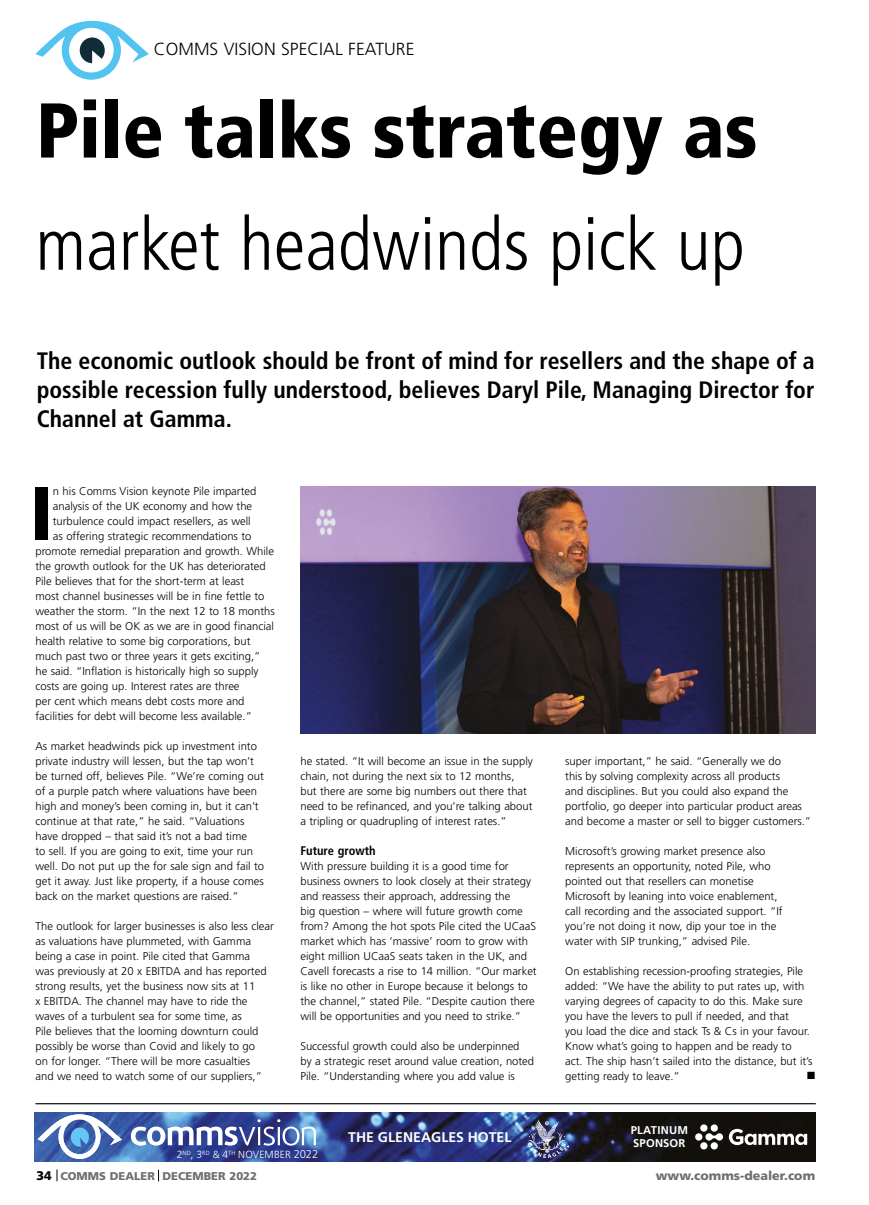
<style>
.page{position:relative;width:869px;height:1205px;background:#fff}
.page>*{position:absolute;margin:0;border:0;box-sizing:border-box;transform-origin:0 0}
.t1{font:900 condensed 77.5px "Frutiger";color:#000}
.t2{font:900 condensed 75.75px "Frutiger";color:#000}
.t3{font:300 condensed 73.75px "Frutiger";color:#000}
.t4{font:700 condensed 23.75px/28.8px "Frutiger";color:#000;text-align:justify}
.t5{font:300 17.5px "Frutiger";letter-spacing:.005em;color:#000}
.t6{font:700 14px "Frutiger";letter-spacing:.005em;color:#fff}
.t7{font:900 12.5px "Frutiger";color:#706f6f}
.t8{font:700 condensed 12.5px "Frutiger";color:#000}
.t9{font:12.5px "Wingdings";color:#000}
.t10{font:300 11.25px/15px "Frutiger";color:#000}
.t11{font:900 11.25px "Frutiger";color:#706f6f}
.t12{font:700 11.25px/13.5px "Frutiger";letter-spacing:.015em;color:#fff}
.t13{font:300 10.38px "Frutiger";letter-spacing:.015em;color:#fff}
.s1{font-size:11.25px}
.s2{font-size:12.5px;color:#000}
</style>
<div class="page">
<svg style="left:57px;top:1169px;width:1px;height:12px"></svg>
<hr style="left:35px;top:1103px;width:780px;height:1px;background:#10121f">
<svg style="left:35px;top:21px;width:114px;height:59px"></svg>
<img style="left:300px;top:486px;width:515px;height:247px">
<img style="left:35px;top:1112px;width:779px;height:49px">
<svg style="left:37px;top:1114px;width:85px;height:45px"></svg>
<svg style="left:131px;top:1119px;width:185px;height:26px"></svg>
<img style="left:527px;top:1119px;width:41px;height:39px">
<svg style="left:694px;top:1124px;width:28px;height:25px"></svg>
<svg style="left:728px;top:1129px;width:78px;height:16px"></svg>
<h3 class="t5" style="left:154px;top:39px;width:262px">COMMS VISION SPECIAL FEATURE</h3>
<h1 class="t1" style="left:36px;top:84px;width:722px">Pile talks strategy as</h1>
<h3 class="t3" style="left:35px;top:202px;width:710px">market headwinds pick up</h3>
<h3 class="t4" style="left:37px;top:347px;width:779px">The economic outlook should be front of mind for resellers and the shape of a possible recession fully understood, believes Daryl Pile, Managing Director for Channel at Gamma.</h3>
<h2 class="t2" style="left:30px;top:468px;width:24px">I</h2>
<p class="t10" style="left:53px;top:484px;width:205px">n his Comms Vision keynote Pile imparted</p>
<p class="t10" style="left:53px;top:499px;width:201px">analysis of the UK economy and how the</p>
<p class="t10" style="left:53px;top:514px;width:199px">turbulence could impact resellers, as well</p>
<p class="t10" style="left:53px;top:529px;width:200px">as offering strategic recommendations to</p>
<p class="t10" style="left:35px;top:544px;width:240px">promote remedial preparation and growth. While</p>
<p class="t10" style="left:35px;top:559px;width:232px">the growth outlook for the UK has deteriorated</p>
<p class="t10" style="left:35px;top:574px;width:210px">Pile believes that for the short-term at least</p>
<p class="t10" style="left:35px;top:589px;width:230px">most channel businesses will be in fine fettle to</p>
<p class="t10" style="left:35px;top:604px;width:241px">weather the storm. “In the next 12 to 18 months</p>
<p class="t10" style="left:35px;top:619px;width:240px">most of us will be OK as we are in good financial</p>
<p class="t10" style="left:35px;top:634px;width:216px">health relative to some big corporations, but</p>
<p class="t10" style="left:35px;top:649px;width:226px">much past two or three years it gets exciting,”</p>
<p class="t10" style="left:35px;top:664px;width:224px">he said. “Inflation is historically high so supply</p>
<p class="t10" style="left:35px;top:679px;width:205px">costs are going up. Interest rates are three</p>
<p class="t10" style="left:35px;top:694px;width:210px">per cent which means debt costs more and</p>
<p class="t10" style="left:35px;top:709px;width:218px">facilities for debt will become less available.”</p>
<p class="t10" style="left:35px;top:739px;width:230px">As market headwinds pick up investment into private industry will lessen, but the tap won’t be turned off, believes Pile. “We’re coming out of a purple patch where valuations have been high and money’s been coming in, but it can’t continue at that rate,” he said. “Valuations have dropped – that said it’s not a bad time<br>to sell. If you are going to exit, time your run well. Do not put up the for sale sign and fail to get it away. Just like property, if a house comes back on the market questions are raised.”</p>
<p class="t10" style="left:35px;top:919px;width:240px">The outlook for larger businesses is also less clear as valuations have plummeted, with Gamma being a case in point. Pile cited that Gamma<br>was previously at 20 x EBITDA and has reported strong results, yet the business now sits at 11<br>x EBITDA. The channel may have to ride the waves of a turbulent sea for some time, as<br>Pile believes that the looming downturn could possibly be worse than Covid and likely to go<br>on for longer. “There will be more casualties<br>and we need to watch some of our suppliers,”</p>
<p class="t10" style="left:300px;top:753px;width:234px">he stated. “It will become an issue in the supply chain, not during the next six to 12 months, but there are some big numbers out there that need to be refinanced, and you’re talking about a tripling or quadrupling of interest rates.”</p>
<p class="t8" style="left:300px;top:843px;width:77px">Future growth</p>
<p class="t10" style="left:300px;top:859px;width:238px">With pressure building it is a good time for business owners to look closely at their strategy and reassess their approach, addressing the<br>big question – where will future growth come from? Among the hot spots Pile cited the UCaaS market which has ‘massive’ room to grow with eight million UCaaS seats taken in the UK, and Cavell forecasts a rise to 14 million. “Our market is like no other in Europe because it belongs to the channel,” stated Pile. “Despite caution there will be opportunities and you need to strike.”</p>
<p class="t10" style="left:300px;top:1039px;width:235px">Successful growth could also be underpinned<br>by a strategic reset around value creation, noted<br>Pile. “Understanding where you add value is</p>
<p class="t6" style="left:348px;top:1129px;width:165px">THE GLENEAGLES HOTEL</p>
<p class="t13" style="left:177px;top:1148px;width:143px">2<sup>ND</sup>, 3<sup>RD</sup> &amp; 4<sup>TH</sup> NOVEMBER <span class="s1">2022</span></p>
<p class="t10" style="left:565px;top:754px;width:247px">super important,” he said. “Generally we do<br>this by solving complexity across all products<br>and disciplines. But you could also expand the portfolio, go deeper into particular product areas and become a master or sell to bigger customers.”</p>
<p class="t10" style="left:565px;top:844px;width:219px">Microsoft’s growing market presence also represents an opportunity, noted Pile, who pointed out that resellers can monetise Microsoft by leaning into voice enablement, call recording and the associated support. “If you’re not doing it now, dip your toe in the water with SIP trunking,” advised Pile.</p>
<p class="t10" style="left:565px;top:964px;width:249px">On establishing recession-proofing strategies, Pile added: “We have the ability to put rates up, with varying degrees of capacity to do this. Make sure you have the levers to pull if needed, and that<br>you load the dice and stack Ts &amp; Cs in your favour.<br>Know what’s going to happen and be ready to<br>act. The ship hasn’t sailed into the distance, but it’s getting ready to leave.”</p>
<p class="t9" style="left:806px;top:1069px;width:11px">■</p>
<p class="t12" style="left:630px;top:1123px;width:59px">PLATINUM<br>SPONSOR</p>
<p class="t11" style="left:37px;top:1169px;width:222px"><span class="s2">34</span> COMMS DEALER DECEMBER 2022</p>
<p class="t7" style="left:655px;top:1168px;width:161px">www.comms-dealer.com</p>
</div>
